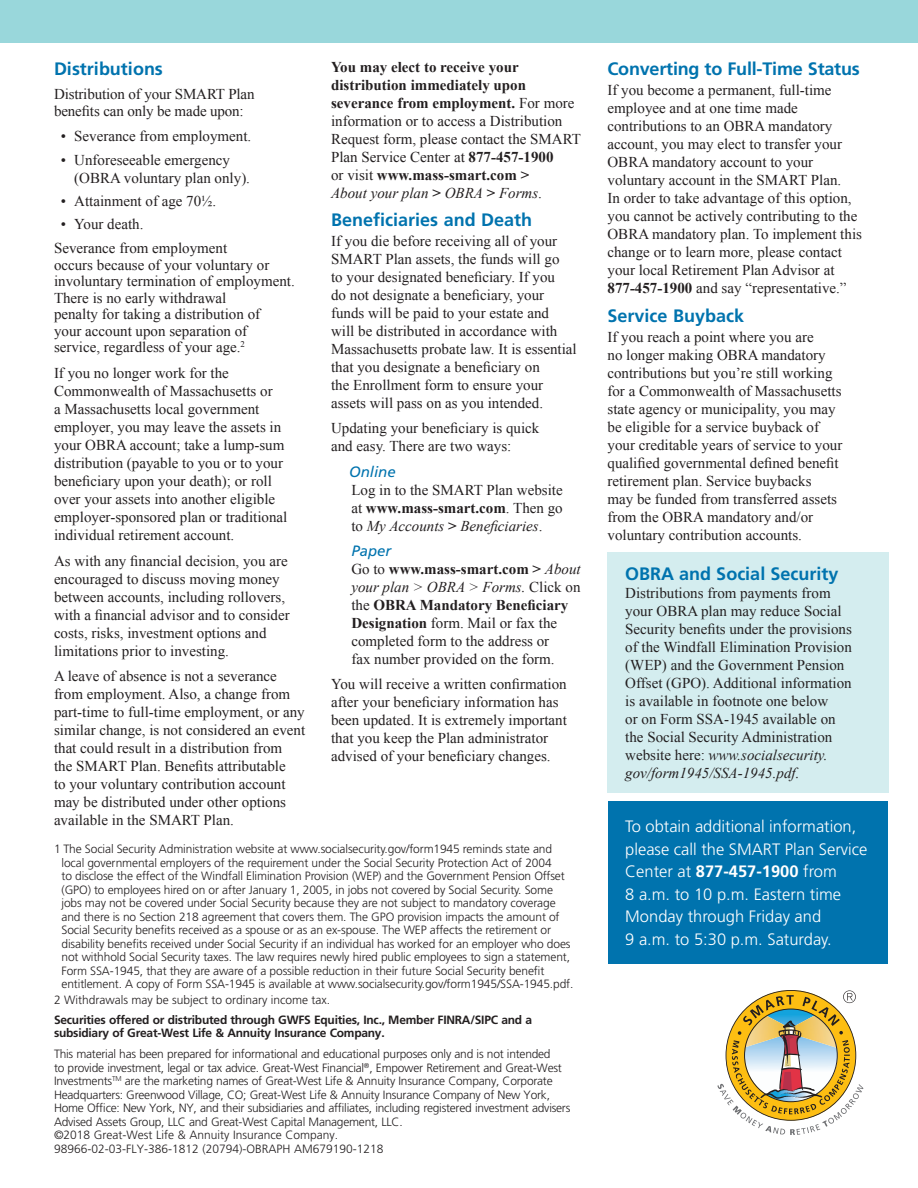
<style>
.page{position:relative;width:918px;height:1188px;background:#fff}
.page>*{position:absolute;margin:0;border:0;box-sizing:border-box;transform-origin:0 0}
.OBRA_section_heading{font:700 18px "Frutiger LT Std";color:#0073ae}
.Body_Text{font:700 18px "Frutiger LT Std";color:#0073ae}
.Body_Text-2{font:300 16.5px/22.5px "Frutiger LT Std";color:#fff}
.Body_Text-3{font:15px/18px "Times New Roman";color:#231f20}
.Body_Text-4{font:700 15px/18px "Times New Roman";color:#231f20}
.Body_Text-5{font:italic 15px "Frutiger LT Std";color:#0073ae}
.Body_Text-6{font:300 12px/13.5px "Frutiger LT Std";letter-spacing:-.01em;color:#231f20}
.Cov__Compliance{font:300 12px/13.5px "Frutiger LT Std";letter-spacing:-.02em;color:#231f20}
.Cov__Compliance-2{font:700 12px/13.5px "Frutiger LT Std";letter-spacing:-.02em;color:#231f20}
.s1{font-weight:400}
.s2{font-weight:400;font-style:italic}
.s3{font-weight:700}
.s4{font-style:italic}
</style>
<div class="page">
<div style="left:608px;top:801px;width:280px;height:163px;background:#0073ae"></div>
<div style="left:608px;top:553px;width:281px;height:240px;background:#d4edef"></div>
<svg style="left:717px;top:990px;width:146px;height:145px"></svg>
<div style="left:0;top:0;width:918px;height:42px;background:#99d7db"></div>
<p class="Body_Text" style="left:54px;top:58px;width:110px">Distributions</p>
<p class="Body_Text-3" style="left:54px;top:86px;width:202px;line-height:16.5px">Distribution of your SMART Plan benefits can only be made upon:</p>
<p class="Body_Text-3" style="left:61px;top:127px;width:192px">• Severance from employment.</p>
<p class="Body_Text-3" style="left:74px;top:150px;width:177px;text-indent:-14px">• Unforeseeable emergency (OBRA voluntary plan only).</p>
<p class="Body_Text-3" style="left:61px;top:192px;width:157px">• Attainment of age 70½.</p>
<p class="Body_Text-3" style="left:61px;top:215px;width:84px">• Your death.</p>
<p class="Body_Text-3" style="left:54px;top:240px;width:242px;line-height:16.5px">Severance from employment<br>occurs because of your voluntary or involuntary termination of employment.<br>There is no early withdrawal<br>penalty for taking a distribution of<br>your account upon separation of service, regardless of your age.<sup>2</sup></p>
<p class="Body_Text-3" style="left:54px;top:364px;width:235px">If you no longer work for the Commonwealth of Massachusetts or<br>a Massachusetts local government employer, you may leave the assets in your OBRA account; take a lump-sum distribution (payable to you or to your beneficiary upon your death); or roll over your assets into another eligible employer-sponsored plan or traditional individual retirement account.</p>
<p class="Body_Text-3" style="left:54px;top:551px;width:237px">As with any financial decision, you are encouraged to discuss moving money between accounts, including rollovers, with a financial advisor and to consider costs, risks, investment options and limitations prior to investing.</p>
<p class="Body_Text-3" style="left:54px;top:667px;width:253px">A leave of absence is not a severance from employment. Also, a change from part-time to full-time employment, or any similar change, is not considered an event that could result in a distribution from<br>the SMART Plan. Benefits attributable<br>to your voluntary contribution account may be distributed under other options available in the SMART Plan.</p>
<p class="Body_Text-4" style="left:331px;top:57px;width:251px">You may elect to receive your distribution immediately upon severance from employment. <span class="s1">For more information or to access a Distribution Request form, please contact the SMART Plan Service Center at</span> 877-457-1900<br><span class="s1">or visit</span> www.mass-smart.com &gt;<br><span class="s2">About your plan</span> &gt; <span class="s2">OBRA</span> &gt; <span class="s2">Forms</span><span class="s1">.</span></p>
<p class="OBRA_section_heading" style="left:331px;top:209px;width:203px">Beneficiaries and Death</p>
<p class="Body_Text-3" style="left:331px;top:232px;width:247px">If you die before receiving all of your SMART Plan assets, the funds will go<br>to your designated beneficiary. If you<br>do not designate a beneficiary, your funds will be paid to your estate and<br>will be distributed in accordance with Massachusetts probate law. It is essential that you designate a beneficiary on<br>the Enrollment form to ensure your assets will pass on as you intended.</p>
<p class="Body_Text-3" style="left:331px;top:419px;width:210px">Updating your beneficiary is quick and easy. There are two ways:</p>
<p class="Body_Text-5" style="left:349px;top:463px;width:48px">Online</p>
<p class="Body_Text-3" style="left:351px;top:481px;width:213px;text-align:justify">Log in to the SMART Plan website at <span class="s3">www.mass-smart.com</span>. Then go to <span class="s4">My Accounts</span> <span class="s3">&gt;</span> <span class="s4">Beneficiaries</span>.</p>
<p class="Body_Text-5" style="left:351px;top:542px;width:42px">Paper</p>
<p class="Body_Text-3" style="left:351px;top:560px;width:231px">Go to <span class="s3">www.mass-smart.com &gt;</span> <span class="s4">About your plan &gt; OBRA &gt; Forms.</span> Click on the <span class="s3">OBRA Mandatory Beneficiary<br>Designation</span> form. Mail or fax the completed form to the address or<br>fax number provided on the form.</p>
<p class="Body_Text-3" style="left:331px;top:675px;width:237px">You will receive a written confirmation after your beneficiary information has been updated. It is extremely important that you keep the Plan administrator advised of your beneficiary changes.</p>
<p class="Body_Text-6" style="left:62px;top:842px;width:514px;text-indent:-8px">1 The Social Security Administration website at www.socialsecurity.gov/form1945 reminds state and local governmental employers of the requirement under the Social Security Protection Act of 2004<br>to disclose the effect of the Windfall Elimination Provision (WEP) and the Government Pension Offset (GPO) to employees hired on or after January 1, 2005, in jobs not covered by Social Security. Some jobs may not be covered under Social Security because they are not subject to mandatory coverage and there is no Section 218 agreement that covers them. The GPO provision impacts the amount of Social Security benefits received as a spouse or as an ex-spouse. The WEP affects the retirement or disability benefits received under Social Security if an individual has worked for an employer who does not withhold Social Security taxes. The law requires newly hired public employees to sign a statement, Form SSA-1945, that they are aware of a possible reduction in their future Social Security benefit entitlement. A copy of Form SSA-1945 is available at www.socialsecurity.gov/form1945/SSA-1945.pdf.</p>
<p class="Body_Text-6" style="left:54px;top:993px;width:278px">2 Withdrawals may be subject to ordinary income tax.</p>
<p class="Cov__Compliance-2" style="left:54px;top:1013px;width:480px">Securities offered or distributed through GWFS Equities, Inc., Member FINRA/SIPC and a subsidiary of Great-West Life &amp; Annuity Insurance Company.</p>
<p class="Cov__Compliance" style="left:54px;top:1048px;width:518px">This material has been prepared for informational and educational purposes only and is not intended<br>to provide investment, legal or tax advice. Great-West Financial<sup>®</sup>, Empower Retirement and Great-West Investments<sup>TM</sup> are the marketing names of Great-West Life &amp; Annuity Insurance Company, Corporate Headquarters: Greenwood Village, CO; Great-West Life &amp; Annuity Insurance Company of New York, Home Office: New York, NY, and their subsidiaries and affiliates, including registered investment advisers Advised Assets Group, LLC and Great-West Capital Management, LLC.<br>©2018 Great‑West Life &amp; Annuity Insurance Company.<br>98966-02-03-FLY-386-1812 (20794)-OBRAPH AM679190-1218</p>
<p class="OBRA_section_heading" style="left:608px;top:58px;width:254px">Converting to Full-Time Status</p>
<p class="Body_Text-3" style="left:608px;top:80px;width:256px">If you become a permanent, full-time employee and at one time made contributions to an OBRA mandatory account, you may elect to transfer your OBRA mandatory account to your voluntary account in the SMART Plan.<br>In order to take advantage of this option, you cannot be actively contributing to the OBRA mandatory plan. To implement this change or to learn more, please contact your local Retirement Plan Advisor at <span class="s3">877-457-1900</span> and say “representative.”</p>
<p class="OBRA_section_heading" style="left:608px;top:305px;width:138px">Service Buyback</p>
<p class="Body_Text-3" style="left:608px;top:328px;width:236px">If you reach a point where you are<br>no longer making OBRA mandatory contributions but you’re still working for a Commonwealth of Massachusetts state agency or municipality, you may be eligible for a service buyback of your creditable years of service to your qualified governmental defined benefit retirement plan. Service buybacks<br>may be funded from transferred assets from the OBRA mandatory and/or voluntary contribution accounts.</p>
<p class="Body_Text" style="left:625px;top:563px;width:215px">OBRA and Social Security</p>
<p class="Body_Text-3" style="left:625px;top:584px;width:228px">Distributions from payments from your OBRA plan may reduce Social Security benefits under the provisions of the Windfall Elimination Provision (WEP) and the Government Pension Offset (GPO). Additional information is available in footnote one below<br>or on Form SSA-1945 available on the Social Security Administration website here: <span class="s4">www.socialsecurity. gov/form1945/SSA-1945.pdf.</span></p>
<p class="Body_Text-2" style="left:625px;top:815px;width:244px">To obtain additional information, please call the SMART Plan Service<br>Center at <span class="s3">877-457-1900</span> from<br>8 a.m. to 10 p.m. Eastern time<br>Monday through Friday and<br>9 a.m. to 5:30 p.m. Saturday.</p>
</div>
